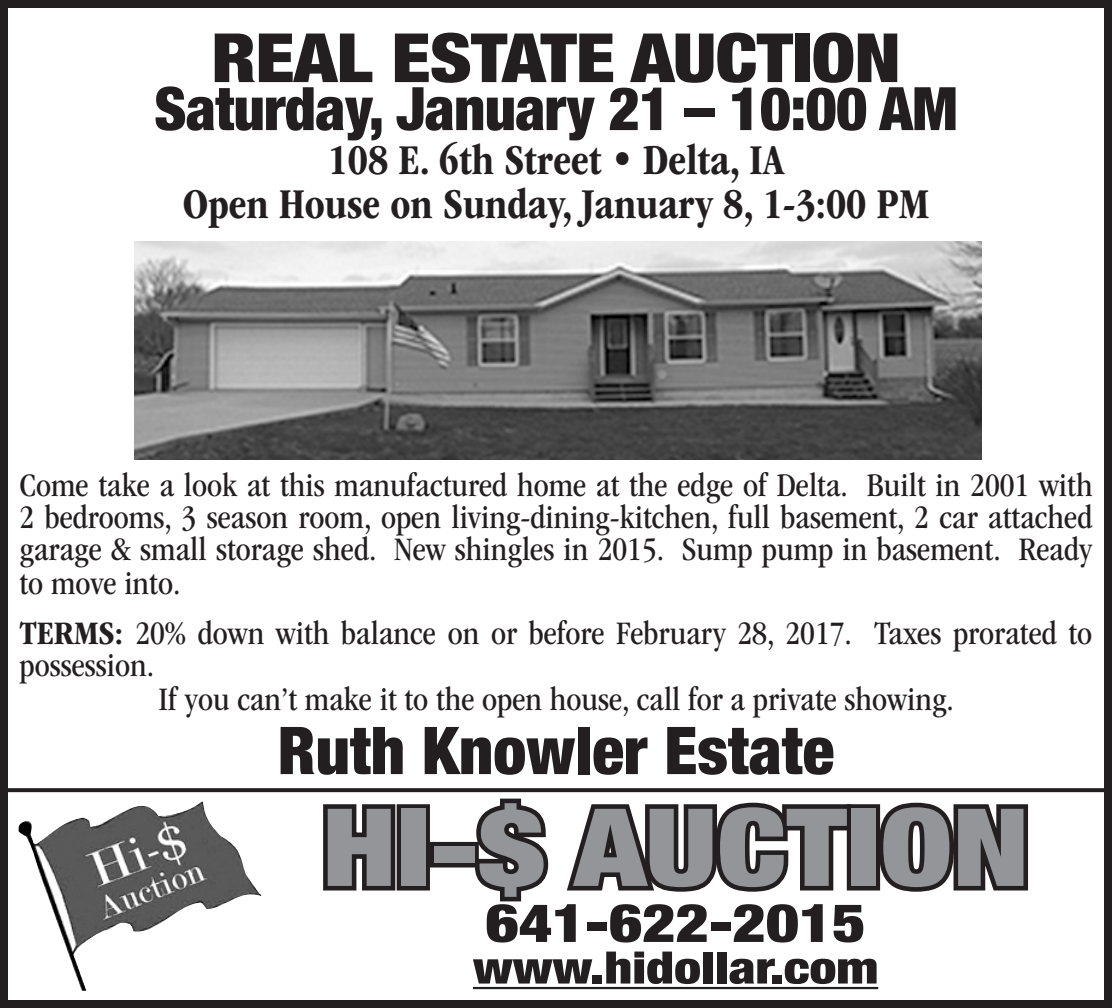
<style>
.page{position:relative;width:1112px;height:1008px;background:#fff}
.page>*{position:absolute;margin:0;border:0;box-sizing:border-box;transform-origin:0 0}
.t1{font:900 condensed 108px "Helvetica Neue";color:#939598;scale:1.2 1}
.t2{font:900 condensed 68px "Helvetica Neue";letter-spacing:-.01em;color:#231f20;scale:1.15 1}
.t3{font:900 condensed 66px "Helvetica Neue";color:#231f20}
.t4{font:900 condensed 60px "Helvetica Neue";letter-spacing:-.01em;color:#231f20}
.t5{font:900 condensed 53.2px "Helvetica Neue";color:#231f20;scale:1.2 1}
.t6{font:900 condensed 44.8px "Helvetica Neue";color:#231f20;scale:1.2 1}
.t7{font:700 condensed 44px "ITC Garamond Std";color:#231f20;scale:.95 1}
.t8{font:condensed 34px/32.8px "ITC Garamond Std";color:#231f20;text-align:justify}
.s1{font-weight:700}
</style>
<div class="page">
<div style="left:0;top:0;width:1112px;height:1008px;border:8px solid #231f20"></div>
<img style="left:18px;top:801px;width:243px;height:190px">
<svg style="left:4px;top:788px;width:1108px;height:4px;fill:#231f20"></svg>
<hr style="left:473px;top:987px;width:405px;height:2px;background:#231f20">
<svg style="left:323px;top:804px;width:73px;height:87px"></svg>
<div style="left:396px;top:804px;width:34px;height:87px;border:9px solid #231f20"></div>
<div style="left:429px;top:842px;width:50px;height:26px;border:9px solid #231f20"></div>
<svg style="left:469px;top:798px;width:377px;height:104px"></svg>
<div style="left:846px;top:804px;width:34px;height:87px;border:9px solid #231f20"></div>
<svg style="left:873px;top:802px;width:156px;height:90px"></svg>
<img style="left:135px;top:242px;width:846px;height:217px">
<p class="t2" style="left:211px;top:2px;width:601px">REAL ESTATE AUCTION</p>
<p class="t4" style="left:154px;top:59px;width:805px">Saturday, January 21 – 10:00 AM</p>
<p class="t7" style="left:328px;top:135px;width:482px">108 E. 6th Street • Delta, IA</p>
<p class="t7" style="left:183px;top:179px;width:787px">Open House on Sunday, January 8, 1-3:00 PM</p>
<p class="t8" style="left:20px;top:469px;width:1074px">Come take a look at this manufactured home at the edge of Delta. Built in 2001 with 2 bedrooms, 3 season room, open living-dining-kitchen, full basement, 2 car attached garage &amp; small storage shed. New shingles in 2015. Sump pump in basement. Ready to move into.</p>
<p class="t8" style="left:20px;top:618px;width:1074px"><span class="s1">TERMS:</span> 20% down with balance on or before February 28, 2017. Taxes prorated to possession.</p>
<p class="t8" style="left:158px;top:683px;width:797px">If you can’t make it to the open house, call for a private showing.</p>
<p class="t3" style="left:278px;top:696px;width:558px">Ruth Knowler Estate</p>
<p class="t1" style="left:322px;top:759px;width:591px">HI-$ AUCTION</p>
<p class="t5" style="left:485px;top:879px;width:318px">641-622-2015</p>
<p class="t6" style="left:473px;top:931px;width:339px">www.hidollar.com</p>
</div>
